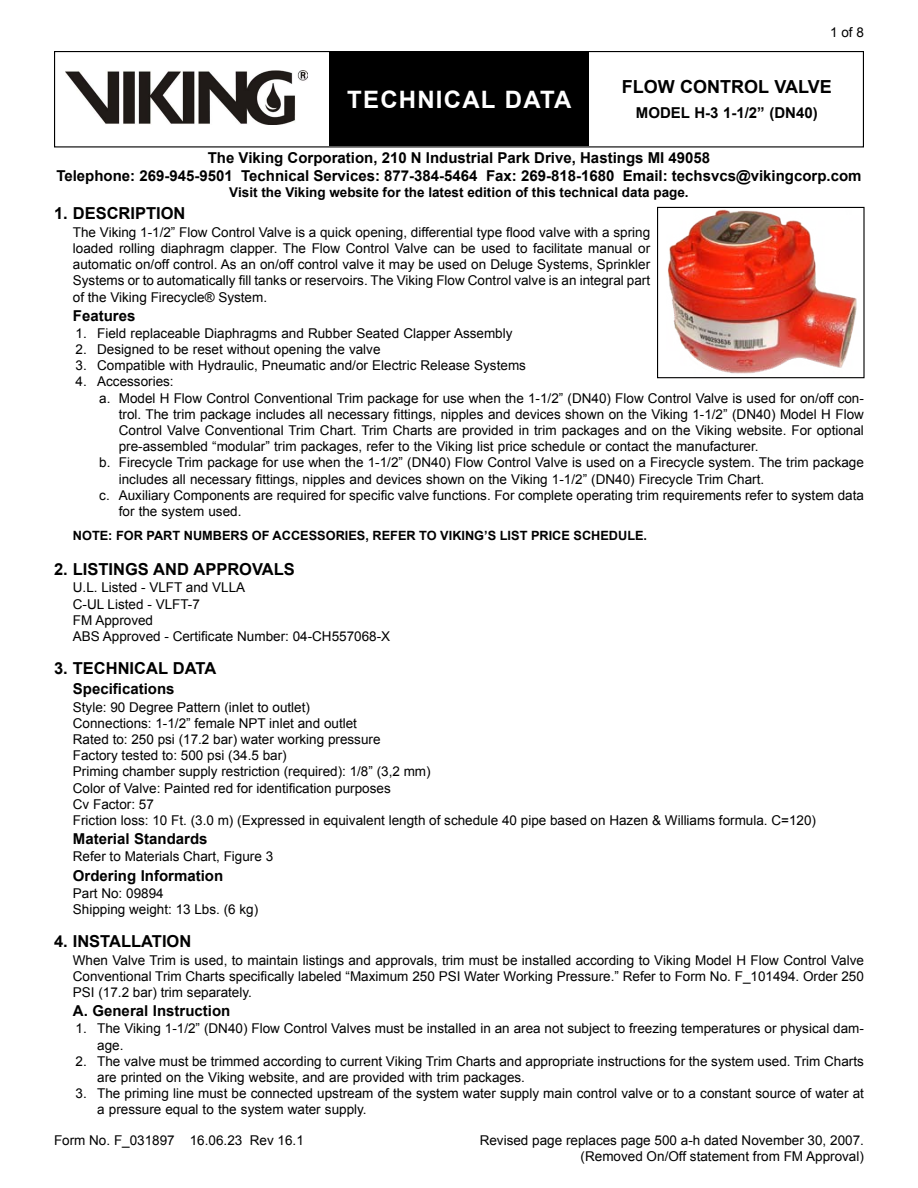
<style>
.page{position:relative;width:918px;height:1188px;background:#fff}
.page>*{position:absolute;margin:0;border:0;box-sizing:border-box;transform-origin:0 0}
.t1{font:700 24px "Arial";letter-spacing:.05em;color:#fff}
.t2{font:700 18px "Arial";color:#000}
.t3{font:700 16.5px "Arial";color:#000}
.t4{font:700 15px/18px "Arial";color:#000;text-align:center}
.t5{font:13.5px/16.2px "Arial";color:#000}
.t6{font:700 13.5px "Arial";color:#000}
.t7{font:700 12.75px "Arial";color:#000}
</style>
<div class="page">
<div style="left:54px;top:51px;width:810px;height:96px;border:1px solid #000"></div>
<div style="left:329px;top:52px;width:260px;height:94px;background:#000"></div>
<img style="left:65px;top:70px;width:243px;height:54px">
<img style="left:668px;top:209px;width:189px;height:165px">
<div style="left:657px;top:207px;width:208px;height:171px;border:1px solid #000"></div>
<p class="t5" style="left:830px;top:24px;width:35px">1 of 8</p>
<h2 class="t2" style="left:622px;top:75px;width:176px">Flow Control Valve</h2>
<p class="t4" style="left:636px;top:104px;width:35px">Model</p>
<p class="t4" style="left:694px;top:104px;width:125px">H-3 1-1/2” (DN40)</p>
<p class="t4" style="left:56px;top:149px;width:807px">The Viking Corporation, 210 N Industrial Park Drive, Hastings MI 49058<br>Telephone: 269-945-9501 Technical Services: 877-384-5464 Fax: 269-818-1680 Email: techsvcs@vikingcorp.com</p>
<p class="t6" style="left:229px;top:183px;width:461px">Visit the Viking website for the latest edition of this technical data page.</p>
<h1 class="t1" style="left:347px;top:84px;width:226px">TECHNICAL DATA</h1>
<p class="t3" style="left:54px;top:203px;width:133px">1. DESCRIPTION</p>
<p class="t5" style="left:73px;top:224px;width:579px;text-align:justify">The Viking 1-1/2” Flow Control Valve is a quick opening, differential type flood valve with a spring loaded rolling diaphragm clapper. The Flow Control Valve can be used to facilitate manual or automatic on/off control. As an on/off control valve it may be used on Deluge Systems, Sprinkler Systems or to automatically fill tanks or reservoirs. The Viking Flow Control valve is an integral part of the Viking Firecycle® System.</p>
<p class="t4" style="left:73px;top:307px;width:64px">Features</p>
<p class="t5" style="left:76px;top:325px;width:438px">1. Field replaceable Diaphragms and Rubber Seated Clapper Assembly</p>
<p class="t5" style="left:76px;top:341px;width:306px">2. Designed to be reset without opening the valve</p>
<p class="t5" style="left:76px;top:358px;width:452px">3. Compatible with Hydraulic, Pneumatic and/or Electric Release Systems</p>
<p class="t5" style="left:76px;top:374px;width:100px">4. Accessories:</p>
<p class="t5" style="left:99px;top:390px;width:766px">a. Model H Flow Control Conventional Trim package for use when the 1-1/2” (DN40) Flow Control Valve is used for on/off con-</p>
<p class="t5" style="left:119px;top:406px;width:747px">trol. The trim package includes all necessary fittings, nipples and devices shown on the Viking 1-1/2” (DN40) Model H Flow</p>
<p class="t5" style="left:119px;top:422px;width:747px">Control Valve Conventional Trim Chart. Trim Charts are provided in trim packages and on the Viking website. For optional</p>
<p class="t5" style="left:119px;top:439px;width:641px">pre-assembled “modular” trim packages, refer to the Viking list price schedule or contact the manufacturer.</p>
<p class="t5" style="left:99px;top:455px;width:766px">b. Firecycle Trim package for use when the 1-1/2” (DN40) Flow Control Valve is used on a Firecycle system. The trim package</p>
<p class="t5" style="left:119px;top:471px;width:647px">includes all necessary fittings, nipples and devices shown on the Viking 1-1/2” (DN40) Firecycle Trim Chart.</p>
<p class="t5" style="left:99px;top:487px;width:766px">c. Auxiliary Components are required for specific valve functions. For complete operating trim requirements refer to system data</p>
<p class="t5" style="left:119px;top:503px;width:124px">for the system used.</p>
<p class="t7" style="left:73px;top:527px;width:210px">Note: For part numbers of access</p>
<p class="t7" style="left:326px;top:527px;width:65px">ories, refe</p>
<p class="t7" style="left:407px;top:527px;width:101px">r to Viking’s list</p>
<p class="t7" style="left:531px;top:527px;width:26px">price</p>
<p class="t7" style="left:574px;top:527px;width:10px">sched</p>
<p class="t7" style="left:618px;top:527px;width:31px">ule.</p>
<p class="t3" style="left:54px;top:558px;width:38px">2. Listin</p>
<p class="t3" style="left:125px;top:558px;width:41px">gs and</p>
<p class="t3" style="left:193px;top:558px;width:71px">App rovals</p>
<p class="t5" style="left:73px;top:580px;width:319px">U.L. Listed - VLFT and VLLA<br>C-UL Listed - VLFT-7<br>FM Approved<br>ABS Approved - Certificate Number: 04-CH557068-X</p>
<p class="t3" style="left:54px;top:657px;width:164px">3. TECHNICAL DATA</p>
<p class="t4" style="left:73px;top:681px;width:103px">Specifications</p>
<p class="t5" style="left:73px;top:699px;width:745px">Style: 90 Degree Pattern (inlet to outlet)<br>Connections: 1-1/2” female NPT inlet and outlet<br>Rated to: 250 psi (17.2 bar) water working pressure<br>Factory tested to: 500 psi (34.5 bar)<br>Priming chamber supply restriction (required): 1/8” (3,2 mm)<br>Color of Valve: Painted red for identification purposes<br>Cv Factor: 57<br>Friction loss: 10 Ft. (3.0 m) (Expressed in equivalent length of schedule 40 pipe based on Hazen &amp; Williams formula. C=120)</p>
<p class="t4" style="left:73px;top:830px;width:136px">Material Standards</p>
<p class="t5" style="left:73px;top:849px;width:202px">Refer to Materials Chart, Figure 3</p>
<p class="t4" style="left:73px;top:867px;width:152px">Ordering Information</p>
<p class="t5" style="left:73px;top:885px;width:187px">Part No: 09894<br>Shipping weight: 13 Lbs. (6 kg)</p>
<p class="t3" style="left:54px;top:930px;width:139px">4. INSTALLATION</p>
<p class="t5" style="left:73px;top:952px;width:793px;text-align:justify">When Valve Trim is used, to maintain listings and approvals, trim must be installed according to Viking Model H Flow Control Valve Conventional Trim Charts specifically labeled “Maximum 250 PSI Water Working Pressure.” Refer to Form No. F_101494. Order 250<br>PSI (17.2 bar) trim separately.</p>
<p class="t4" style="left:73px;top:1002px;width:159px">A. General Instruction</p>
<p class="t5" style="left:97px;top:1021px;width:768px;text-indent:-22px">1. The Viking 1-1/2” (DN40) Flow Control Valves must be installed in an area not subject to freezing temperatures or physical dam&shy;age.</p>
<p class="t5" style="left:97px;top:1053px;width:768px;text-indent:-22px">2. The valve must be trimmed according to current Viking Trim Charts and appropriate instructions for the system used. Trim Charts are printed on the Viking website, and are provided with trim packages.</p>
<p class="t5" style="left:97px;top:1085px;width:768px;text-indent:-22px">3. The priming line must be connected upstream of the system water supply main control valve or to a constant source of water at a pressure equal to the system water supply.</p>
<p class="t5" style="left:480px;top:1132px;width:386px;text-align:right">Revised page replaces page 500 a-h dated November 30, 2007. (Removed On/Off statement from FM Approval)</p>
<p class="t5" style="left:54px;top:1132px;width:251px">Form No. F_031897 16.06.23 Rev 16.1</p>
</div>
